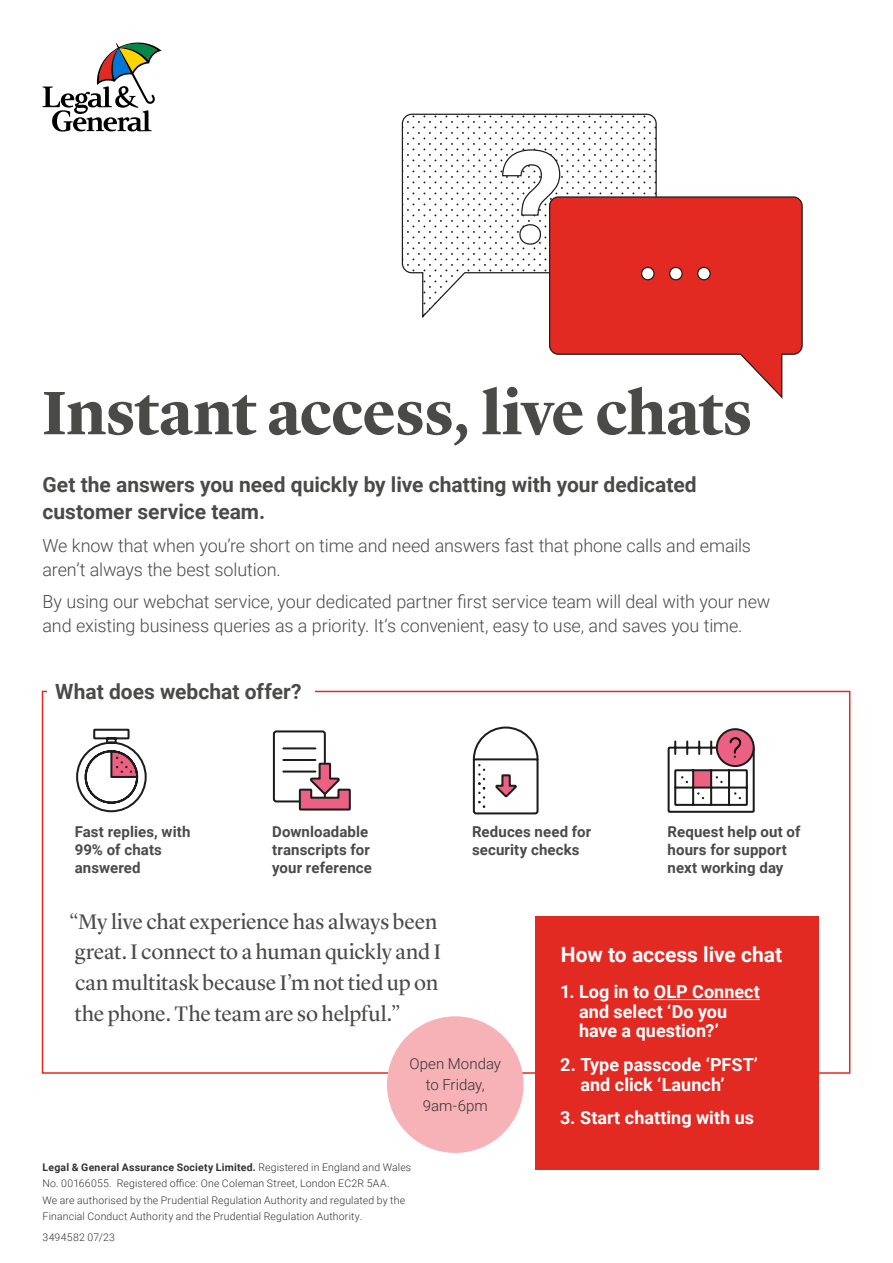
<style>
.page{position:relative;width:893px;height:1263px;background:#fff}
.page>*{position:absolute;margin:0;border:0;box-sizing:border-box;transform-origin:0 0}
.t1{font:700 63.6px "Lyon Display";letter-spacing:-.005em;color:#4a4a49}
.t2{font:21.9px/30.6px "Lyon Display";letter-spacing:-.005em;color:#4a4a49}
.t3{font:700 21px/27px "Roboto";color:#4a4a49}
.t4{font:700 21px "Roboto";color:#fff}
.t5{font:300 18px/24px "Roboto";letter-spacing:-.01em;color:#4a4a49}
.t6{font:700 18px/19.5px "Roboto";color:#fff}
.t7{font:700 15px/18px "Roboto";letter-spacing:.01em;color:#4a4a49}
.t8{font:300 15px/21px "Roboto";color:#343234;text-align:center}
.Body_Text{font:300 10.5px/16.5px "Roboto";letter-spacing:.015em;color:#343234}
.s1{font-weight:700}
</style>
<div class="page">
<svg style="left:43px;top:43px;width:119px;height:89px"></svg>
<svg style="left:76px;top:728px;width:71px;height:85px"></svg>
<svg style="left:272px;top:730px;width:79px;height:81px"></svg>
<svg style="left:472px;top:726px;width:67px;height:89px"></svg>
<svg style="left:717px;top:729px;width:37px;height:37px"></svg>
<div style="left:716px;top:728px;width:39px;height:39px;border:2px solid #1c1c1c;border-radius:50%"></div>
<svg style="left:667px;top:737px;width:88px;height:76px"></svg>
<div style="left:535px;top:916px;width:283px;height:253px;background:#e22922"></div>
<hr style="left:654px;top:999px;width:106px;height:1px;background:#fff">
<div style="left:387px;top:1016px;width:137px;height:137px;background:#f6b2b6;border-radius:50%"></div>
<svg style="left:401px;top:113px;width:256px;height:205px"></svg>
<svg style="left:501px;top:149px;width:60px;height:96px"></svg>
<svg style="left:549px;top:196px;width:254px;height:203px;fill:#e32a22"></svg>
<svg style="left:641px;top:267px;width:14px;height:13px"></svg>
<svg style="left:669px;top:267px;width:14px;height:13px"></svg>
<svg style="left:697px;top:267px;width:14px;height:13px"></svg>
<p class="t1" style="left:43px;top:365px;width:711px">Instant access, live chats</p>
<p class="t3" style="left:43px;top:471px;width:656px">Get the answers you need quickly by live chatting with your dedicated customer service team.</p>
<p class="t5" style="left:43px;top:533px;width:710px">We know that when you’re short on time and need answers fast that phone calls and emails aren’t always the best solution.</p>
<p class="t5" style="left:43px;top:589px;width:729px">By using our webchat service, your dedicated partner first service team will deal with your new and existing business queries as a priority. It’s convenient, easy to use, and saves you time.</p>
<p class="t3" style="left:55px;top:677px;width:248px">What does webchat offer?</p>
<p class="t7" style="left:75px;top:822px;width:117px">Fast replies, with<br>99% of chats answered</p>
<p class="t7" style="left:272px;top:822px;width:101px">Downloadable transcripts for your reference</p>
<p class="t7" style="left:472px;top:822px;width:121px">Reduces need for security checks</p>
<p class="t7" style="left:668px;top:822px;width:134px">Request help out of hours for support next working day</p>
<p class="t2" style="left:69px;top:904px;width:374px">“My live chat experience has always been great. I connect to a human quickly and I can multitask because I’m not tied up on the phone. The team are so helpful.”</p>
<p class="t8" style="left:409px;top:1053px;width:93px">Open Monday to Friday,<br>9am-6pm</p>
<p class="Body_Text" style="left:43px;top:1158px;width:370px"><span class="s1">Legal &amp; General Assurance Society Limited.</span> Registered in England and Wales No. 00166055. Registered office: One Coleman Street, London EC2R 5AA.<br>We are authorised by the Prudential Regulation Authority and regulated by the Financial Conduct Authority and the Prudential Regulation Authority.</p>
<p class="Body_Text" style="left:43px;top:1229px;width:74px">3494582 07/23</p>
<p class="t4" style="left:561px;top:940px;width:223px">How to access live chat</p>
<p class="t6" style="left:579px;top:981px;width:182px;text-indent:-19px">1. Log in to OLP Connect and select ‘Do you have a question?’</p>
<p class="t6" style="left:580px;top:1054px;width:179px;text-indent:-20px">2. Type passcode ‘PFST’ and click ‘Launch’</p>
<p class="t6" style="left:560px;top:1107px;width:195px">3. Start chatting with us</p>
</div>
